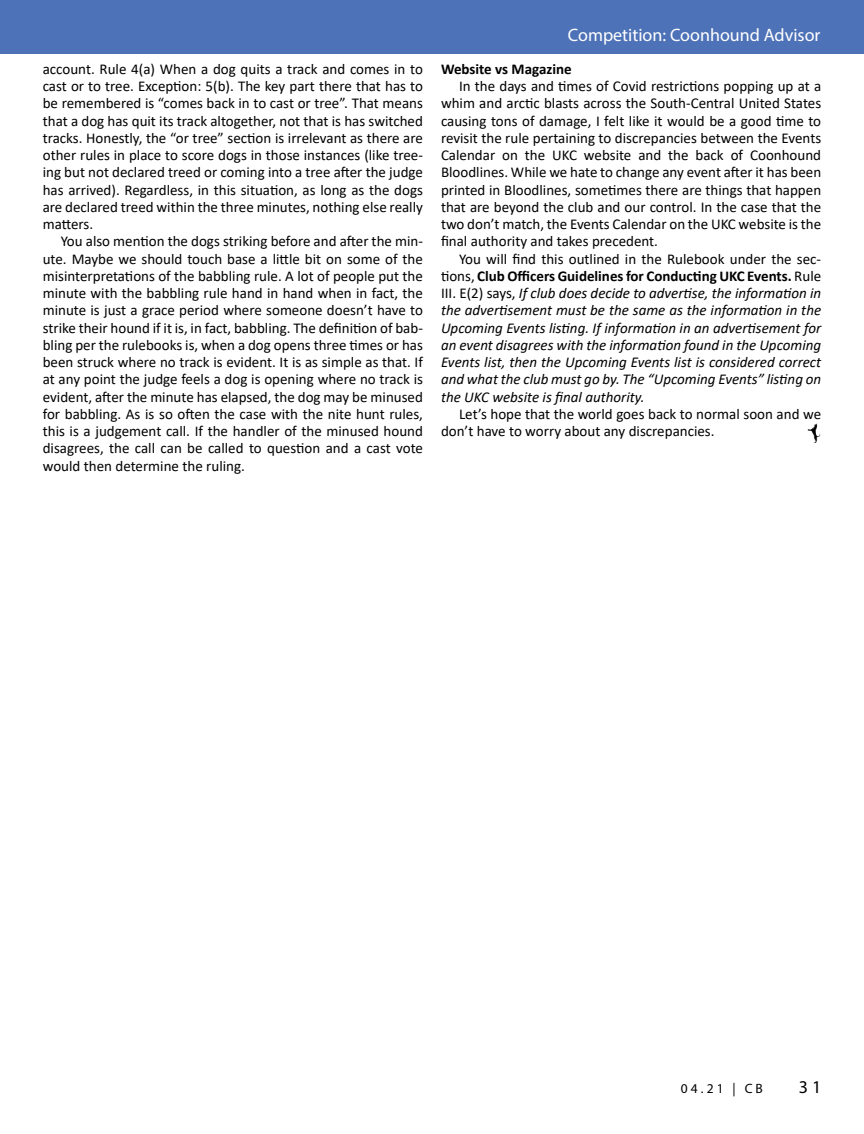
<style>
.page{position:relative;width:864px;height:1134px;background:#fff}
.page>*{position:absolute;margin:0;border:0;box-sizing:border-box;transform-origin:0 0}
.t1{font:18px "Myriad Pro";color:#fff}
.t2{font:18px "Myriad Pro";color:#000}
.t3{font:15px/17.2px "Calibri";color:#000;text-align:justify}
.t4{font:italic 15px/17.2px "Calibri";color:#000;text-align:justify}
.t5{font:700 15px "Calibri";color:#000}
.t6{font:13.5px "Myriad Pro";color:#000}
.s1{font-style:normal}
.s2{font-weight:700;font-style:normal}
</style>
<div class="page">
<img style="left:807px;top:423px;width:13px;height:20px">
<div style="left:0;top:0;width:864px;height:53px;background:#4e72b8"></div>
<p class="t3" style="left:43px;top:60px;width:382px">account. Rule 4(a) When a dog quits a track and comes in to cast or to tree. Exception: 5(b). The key part there that has to be remembered is “comes back in to cast or tree”. That means that a dog has quit its track altogether, not that is has switched tracks. Honestly, the “or tree” section is irrelevant as there are other rules in place to score dogs in those instances (like tree&shy;ing but not declared treed or coming into a tree after the judge has arrived). Regardless, in this situation, as long as the dogs are declared treed within the three minutes, nothing else really matters.</p>
<p class="t3" style="left:43px;top:232px;width:382px;text-indent:18px">You also mention the dogs striking before and after the min&shy;ute. Maybe we should touch base a little bit on some of the misinterpretations of the babbling rule. A lot of people put the minute with the babbling rule hand in hand when in fact, the minute is just a grace period where someone doesn’t have to strike their hound if it is, in fact, babbling. The definition of bab&shy;bling per the rulebooks is, when a dog opens three times or has been struck where no track is evident. It is as simple as that. If at any point the judge feels a dog is opening where no track is evident, after the minute has elapsed, the dog may be minused for babbling. As is so often the case with the nite hunt rules, this is a judgement call. If the handler of the minused hound disagrees, the call can be called to question and a cast vote would then determine the ruling.</p>
<p class="t1" style="left:568px;top:23px;width:254px">Competition: Coonhound Advisor</p>
<p class="t5" style="left:441px;top:58px;width:132px">Website vs Magazine</p>
<p class="t3" style="left:441px;top:77px;width:382px;text-indent:18px">In the days and times of Covid restrictions popping up at a whim and arctic blasts across the South-Central United States causing tons of damage, I felt like it would be a good time to revisit the rule pertaining to discrepancies between the Events Calendar on the UKC website and the back of Coonhound Bloodlines. While we hate to change any event after it has been printed in Bloodlines, sometimes there are things that happen that are beyond the club and our control. In the case that the two don’t match, the Events Calendar on the UKC website is the final authority and takes precedent.</p>
<p class="t4" style="left:441px;top:249px;width:382px;text-indent:18px"><span class="s1">You will find this outlined in the Rulebook under the sec&shy;tions,</span> <span class="s2">Club Officers Guidelines for Conducting UKC Events.</span> <span class="s1">Rule III. E(2) says,</span> If club does decide to advertise, the information in the advertisement must be the same as the information in the Upcoming Events listing. If information in an advertisement for an event disagrees with the information found in the Upcoming Events list, then the Upcoming Events list is considered correct and what the club must go by. The “Upcoming Events” listing on the UKC website is final authority.</p>
<p class="t3" style="left:441px;top:405px;width:382px;text-indent:18px">Let’s hope that the world goes back to normal soon and we don’t have to worry about any discrepancies.</p>
<p class="t6" style="left:681px;top:1080px;width:83px">04.21 | CB</p>
<p class="t2" style="left:799px;top:1076px;width:24px">31</p>
</div>
